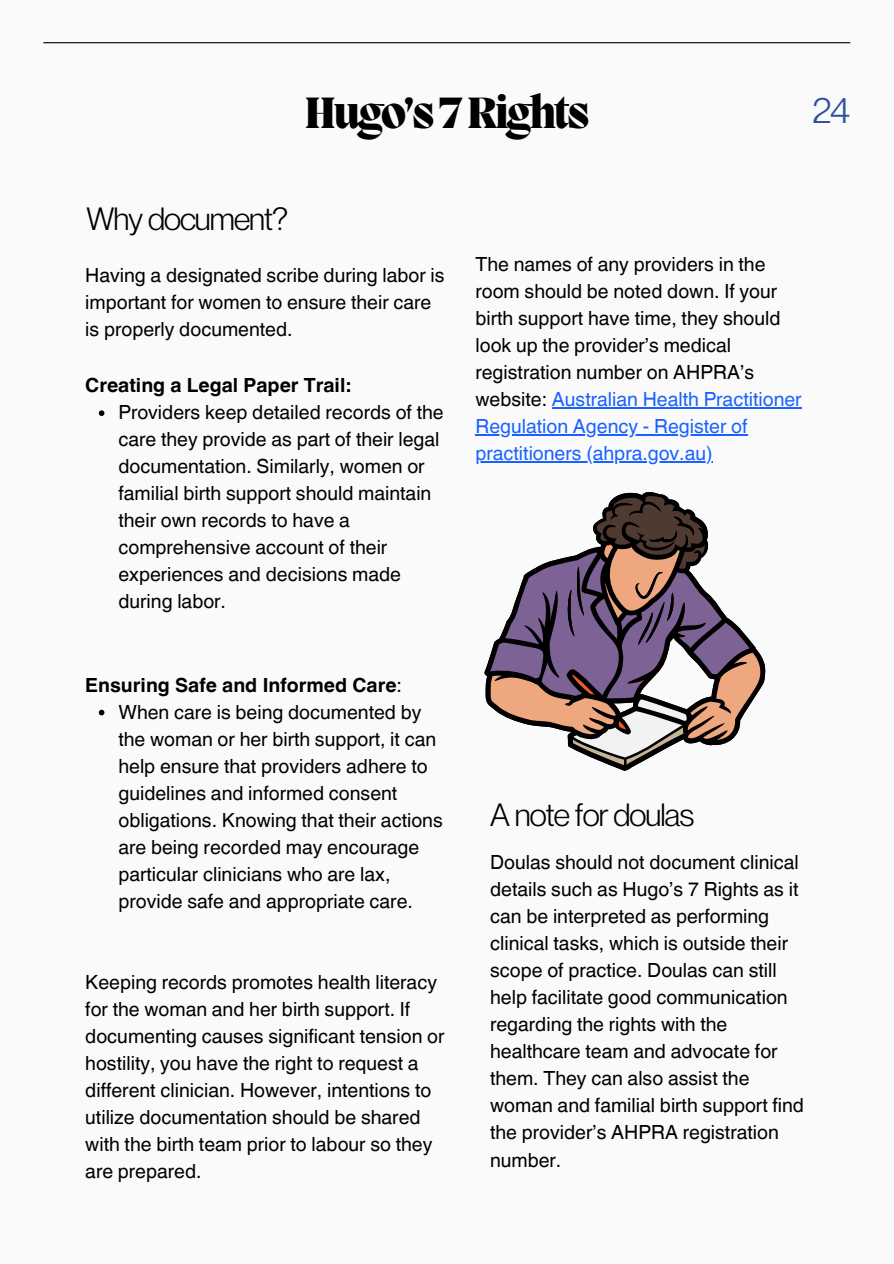
<style>
.page{position:relative;width:894px;height:1264px;background:#fff}
.page>*{position:absolute;margin:0;border:0;box-sizing:border-box;transform-origin:0 0}
.t1{font:800 45px "Migra";letter-spacing:-.05em;color:#000}
.t2{font:36px "Neue Montreal";color:#2d539c}
.t3{font:31.5px "Neue Montreal";letter-spacing:-.03em;color:#000}
.t4{font:19.5px/27px "Helvetica World";color:#000}
.t5{font:19.5px "Helvetica World";color:#1a62ff}
.t6{font:700 19.5px "Helvetica World";color:#000}
.s1{font-weight:400}
.s2{color:#1a62ff}
</style>
<div class="page">
<div style="left:0;top:0;width:893px;height:1263px;background:#fafafa"></div>
<svg style="left:484px;top:492px;width:281px;height:279px"></svg>
<svg style="left:490px;top:496px;width:271px;height:269px"></svg>
<svg style="left:99px;top:410px;width:5px;height:6px"></svg>
<svg style="left:99px;top:709px;width:5px;height:6px"></svg>
<hr style="left:551px;top:407px;width:250px;height:1px;background:#1a62ff">
<hr style="left:475px;top:434px;width:272px;height:1px;background:#1a62ff">
<hr style="left:475px;top:461px;width:237px;height:1px;background:#1a62ff">
<hr style="left:43px;top:42px;width:807px;height:1px;background:#000">
<h1 class="t1" style="left:304px;top:91px;width:286px">Hugo’s7Rights</h1>
<h2 class="t2" style="left:812px;top:88px;width:39px">24</h2>
<p class="t3" style="left:87px;top:199px;width:203px">Why document?</p>
<p class="t4" style="left:85px;top:262px;width:361px">Having a designated scribe during labor is important for women to ensure their care is properly documented.</p>
<h3 class="t6" style="left:85px;top:369px;width:267px">Creating a Legal Paper Trail:</h3>
<p class="t4" style="left:118px;top:399px;width:327px">Providers keep detailed records of the care they provide as part of their legal documentation. Similarly, women or familial birth support should maintain their own records to have a comprehensive account of their experiences and decisions made during labor.</p>
<p class="t6" style="left:85px;top:669px;width:318px">Ensuring Safe and Informed Care<span class="s1">:</span></p>
<p class="t4" style="left:118px;top:698px;width:326px">When care is being documented by the woman or her birth support, it can help ensure that providers adhere to guidelines and informed consent obligations. Knowing that their actions are being recorded may encourage particular clinicians who are lax, provide safe and appropriate care.</p>
<p class="t4" style="left:85px;top:968px;width:360px">Keeping records promotes health literacy for the woman and her birth support. If documenting causes significant tension or hostility, you have the right to request a different clinician. However, intentions to utilize documentation should be shared with the birth team prior to labour so they are prepared.</p>
<p class="t4" style="left:475px;top:250px;width:327px">The names of any providers in the room should be noted down. If your birth support have time, they should look up the provider’s medical registration number on AHPRA’s website: <span class="s2">Australian Health Practitioner</span></p>
<p class="t5" style="left:475px;top:414px;width:273px">Regulation Agency - Register of</p>
<h2 class="t5" style="left:475px;top:441px;width:238px">practitioners (ahpra.gov.au)</h2>
<h3 class="t3" style="left:490px;top:795px;width:205px">A note for doulas</h3>
<p class="t4" style="left:490px;top:849px;width:315px">Doulas should not document clinical details such as Hugo’s 7 Rights as it can be interpreted as performing clinical tasks, which is outside their scope of practice. Doulas can still help facilitate good communication regarding the rights with the healthcare team and advocate for them. They can also assist the woman and familial birth support find the provider’s AHPRA registration number.</p>
</div>
